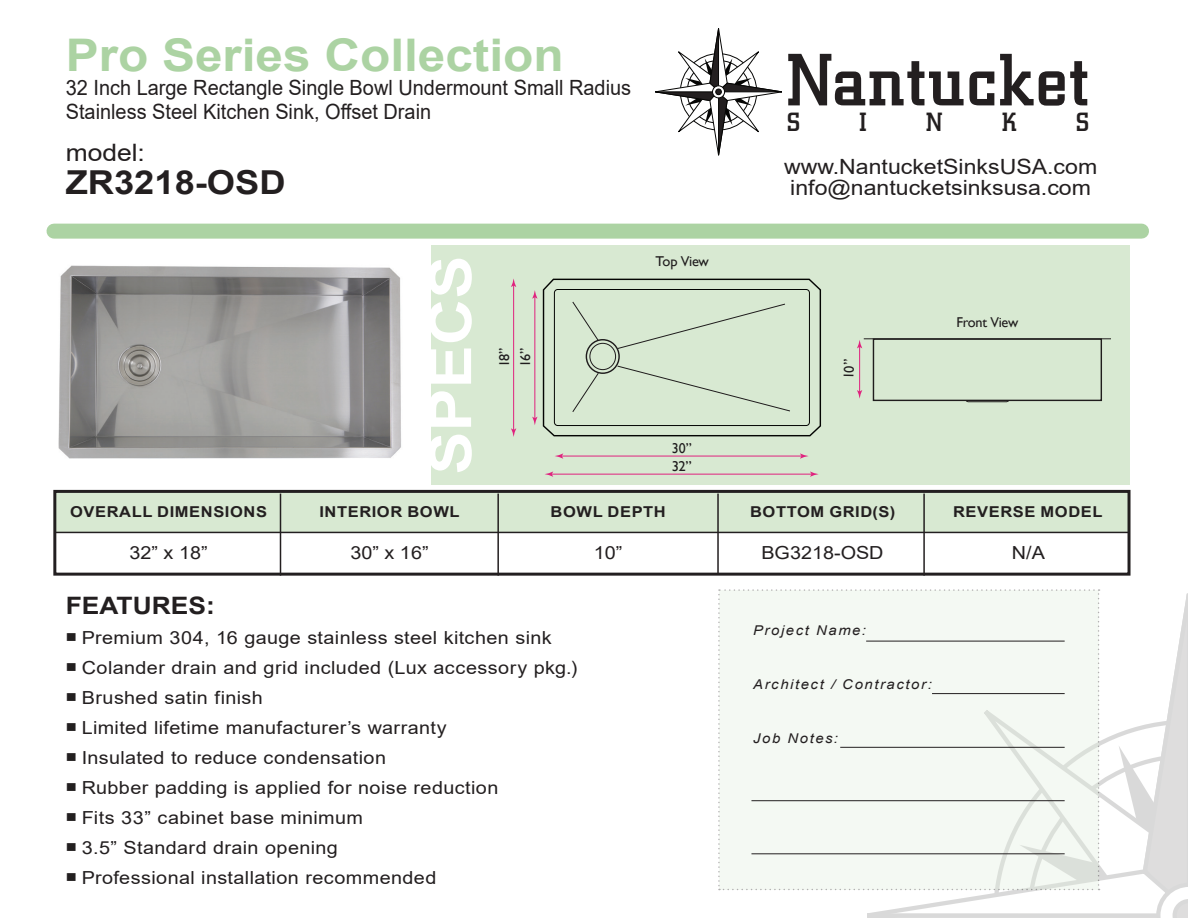
<style>
.page{position:relative;width:1188px;height:918px;background:#fff}
.page>*{position:absolute;margin:0;border:0;box-sizing:border-box;transform-origin:0 0}
.t1{font:500 73.05px "City";letter-spacing:.025em;color:#231f20}
.t2{font:700 58.8px "Arial";color:#fff;scale:1.1 1}
.t3{font:700 45px "Arial";color:#acd3a3;scale:1.1 1}
.t4{font:700 33px "Arial";color:#231f20;scale:1.1 1}
.t5{font:500 26.85px "City";letter-spacing:.075em;color:#231f20}
.t6{font:500 26.1px "City";color:#231f20}
.t7{font:700 24px "Arial";color:#231f20;scale:1.1 1}
.t8{font:24px "Arial";color:#231f20;scale:1.1 1}
.t9{font:21px/24px "Arial";color:#231f20;scale:.95 1}
.t10{font:21px/21px "Arial";color:#231f20;scale:1.1 1}
.t11{font:18px "Arial";letter-spacing:.02em;color:#231f20;scale:1.1 1}
.t12{font:18px "Arial";color:#231f20;scale:1.1 1}
.t13{font:700 15px "Arial";letter-spacing:.035em;color:#231f20;scale:1.1 1}
.t14{font:14.25px/21px "Gill Sans";letter-spacing:-.025em;color:#201d1e}
.t15{font:italic 13.5px "Arial";letter-spacing:.11em;color:#231f20;scale:1.1 1}
</style>
<div class="page">
<div style="left:56px;top:492px;width:1074px;height:40px;background:#d8e9d2"></div>
<svg style="left:655px;top:28px;width:127px;height:127px"></svg>
<div style="left:715px;top:89px;width:7px;height:6px;border:1px solid #050504;border-radius:50%"></div>
<div style="left:54px;top:224px;width:1088px;height:15px;background:#acd3a3"></div>
<div style="left:431px;top:245px;width:699px;height:240px;background:#d8e9d2"></div>
<div style="left:53px;top:490px;width:1078px;height:86px;border:3px solid #231f20"></div>
<hr style="left:55px;top:532px;width:1074px;height:1px;background:#231f20">
<hr style="left:280px;top:494px;width:1px;height:82px;background:#231f20">
<hr style="left:497px;top:494px;width:2px;height:82px;background:#231f20">
<hr style="left:717px;top:494px;width:2px;height:79px;background:#231f20">
<hr style="left:923px;top:494px;width:2px;height:82px;background:#231f20">
<svg style="left:718px;top:589px;width:470px;height:329px"></svg>
<hr style="left:866px;top:641px;width:199px;height:1px;background:#231f20">
<hr style="left:840px;top:747px;width:225px;height:1px;background:#231f20">
<hr style="left:751px;top:800px;width:314px;height:1px;background:#231f20">
<hr style="left:751px;top:853px;width:314px;height:1px;background:#231f20">
<hr style="left:513px;top:284px;width:1px;height:147px;background:#e0227e">
<svg style="left:511px;top:278px;width:5px;height:9px"></svg>
<svg style="left:511px;top:428px;width:5px;height:9px"></svg>
<hr style="left:534px;top:296px;width:1px;height:124px;background:#e0227e">
<svg style="left:532px;top:290px;width:5px;height:9px"></svg>
<svg style="left:532px;top:417px;width:5px;height:8px"></svg>
<hr style="left:560px;top:456px;width:243px;height:1px;background:#e0227e">
<svg style="left:800px;top:453px;width:9px;height:6px"></svg>
<svg style="left:555px;top:453px;width:8px;height:6px"></svg>
<hr style="left:550px;top:474px;width:263px;height:1px;background:#e0227e">
<svg style="left:810px;top:472px;width:9px;height:5px"></svg>
<svg style="left:545px;top:472px;width:8px;height:5px"></svg>
<svg style="left:542px;top:278px;width:280px;height:159px"></svg>
<div style="left:554px;top:289px;width:256px;height:137px;border:1px solid #040503;border-radius:3px"></div>
<svg style="left:617px;top:303px;width:169px;height:46px"></svg>
<svg style="left:617px;top:365px;width:174px;height:47px"></svg>
<svg style="left:572px;top:372px;width:27px;height:41px"></svg>
<svg style="left:572px;top:301px;width:27px;height:41px"></svg>
<div style="left:586px;top:339px;width:34px;height:35px;border:1px solid #1e1b1c;border-radius:50%"></div>
<div style="left:590px;top:343px;width:26px;height:27px;border:1px solid #1e1b1c;border-radius:50%"></div>
<hr style="left:859px;top:346px;width:1px;height:47px;background:#e0227e">
<svg style="left:857px;top:340px;width:5px;height:8px"></svg>
<svg style="left:857px;top:390px;width:5px;height:9px"></svg>
<svg style="left:872px;top:339px;width:231px;height:63px"></svg>
<hr style="left:864px;top:338px;width:247px;height:1px;background:#201d1d">
<img style="left:58px;top:265px;width:343px;height:194px">
<hr style="left:932px;top:693px;width:133px;height:1px;background:#231f20">
<h3 class="t3" style="left:66px;top:23px;width:454px">Pro Series Collection</h3>
<p class="t9" style="left:66px;top:75px;width:597px">32 Inch Large Rectangle Single Bowl Undermount Small Radius<br>Stainless Steel Kitchen Sink, Offset Drain</p>
<h3 class="t8" style="left:66px;top:137px;width:74px">model:</h3>
<h3 class="t4" style="left:66px;top:160px;width:201px">ZR3218-OSD</h3>
<p class="t13" style="left:70px;top:501px;width:180px">OVERALL DIMENSIONS</p>
<p class="t11" style="left:130px;top:540px;width:73px">32” x 18”</p>
<h2 class="t2" style="left:409px;top:475px;width:201px;rotate:-90deg">SPECS</h2>
<p class="t13" style="left:319px;top:502px;width:129px">INTERIOR BOWL</p>
<p class="t11" style="left:350px;top:541px;width:73px">30” x 16”</p>
<p class="t14" style="left:655px;top:251px;width:55px">Top View</p>
<p class="t14" style="left:494px;top:367px;width:21px;rotate:-90deg">18”<br>16”</p>
<p class="t14" style="left:672px;top:439px;width:22px;line-height:18px">30”<br>32”</p>
<p class="t13" style="left:551px;top:502px;width:106px">BOWL DEPTH</p>
<p class="t11" style="left:594px;top:541px;width:28px">10”</p>
<h3 class="t7" style="left:66px;top:588px;width:137px">FEATURES:</h3>
<p class="t11" style="left:66px;top:625px;width:443px">■ Premium 304, 16 gauge stainless steel kitchen sink</p>
<p class="t11" style="left:66px;top:655px;width:467px">■ Colander drain and grid included (Lux accessory pkg.)</p>
<p class="t11" style="left:66px;top:685px;width:181px">■ Brushed satin finish</p>
<p class="t11" style="left:66px;top:715px;width:348px">■ Limited lifetime manufacturer’s warranty</p>
<p class="t11" style="left:66px;top:745px;width:293px">■ Insulated to reduce condensation</p>
<p class="t11" style="left:66px;top:775px;width:395px">■ Rubber padding is applied for noise reduction</p>
<p class="t11" style="left:66px;top:805px;width:272px">■ Fits 33” cabinet base minimum</p>
<p class="t11" style="left:66px;top:835px;width:249px">■ 3.5” Standard drain opening</p>
<p class="t11" style="left:66px;top:865px;width:338px">■ Professional installation recommended</p>
<h1 class="t1" style="left:787px;top:39px;width:304px">Nantucket</h1>
<h3 class="t6" style="left:787px;top:107px;width:15px">S</h3>
<h3 class="t6" style="left:859px;top:107px;width:9px">I</h3>
<h3 class="t6" style="left:926px;top:107px;width:18px">N</h3>
<h3 class="t6" style="left:1002px;top:107px;width:16px">K</h3>
<h3 class="t6" style="left:1076px;top:107px;width:15px">S</h3>
<h3 class="t5" style="left:788px;top:158px;width:299px">NantucketSinksUSA.com</h3>
<p class="t10" style="left:784px;top:156px;width:286px">www.NantucketSinksUSA.com info@nantucketsinksusa.com</p>
<p class="t14" style="left:956px;top:312px;width:63px">Front View</p>
<p class="t13" style="left:750px;top:502px;width:133px">BOTTOM GRID(S)</p>
<p class="t12" style="left:761px;top:541px;width:113px">BG3218-OSD</p>
<p class="t13" style="left:953px;top:502px;width:137px">REVERSE MODEL</p>
<p class="t11" style="left:1012px;top:541px;width:32px">N/A</p>
<p class="t15" style="left:753px;top:622px;width:104px">Project Name:</p>
<p class="t15" style="left:753px;top:676px;width:164px">Architect / Contractor:</p>
<p class="t15" style="left:753px;top:730px;width:79px">Job Notes:</p>
</div>
